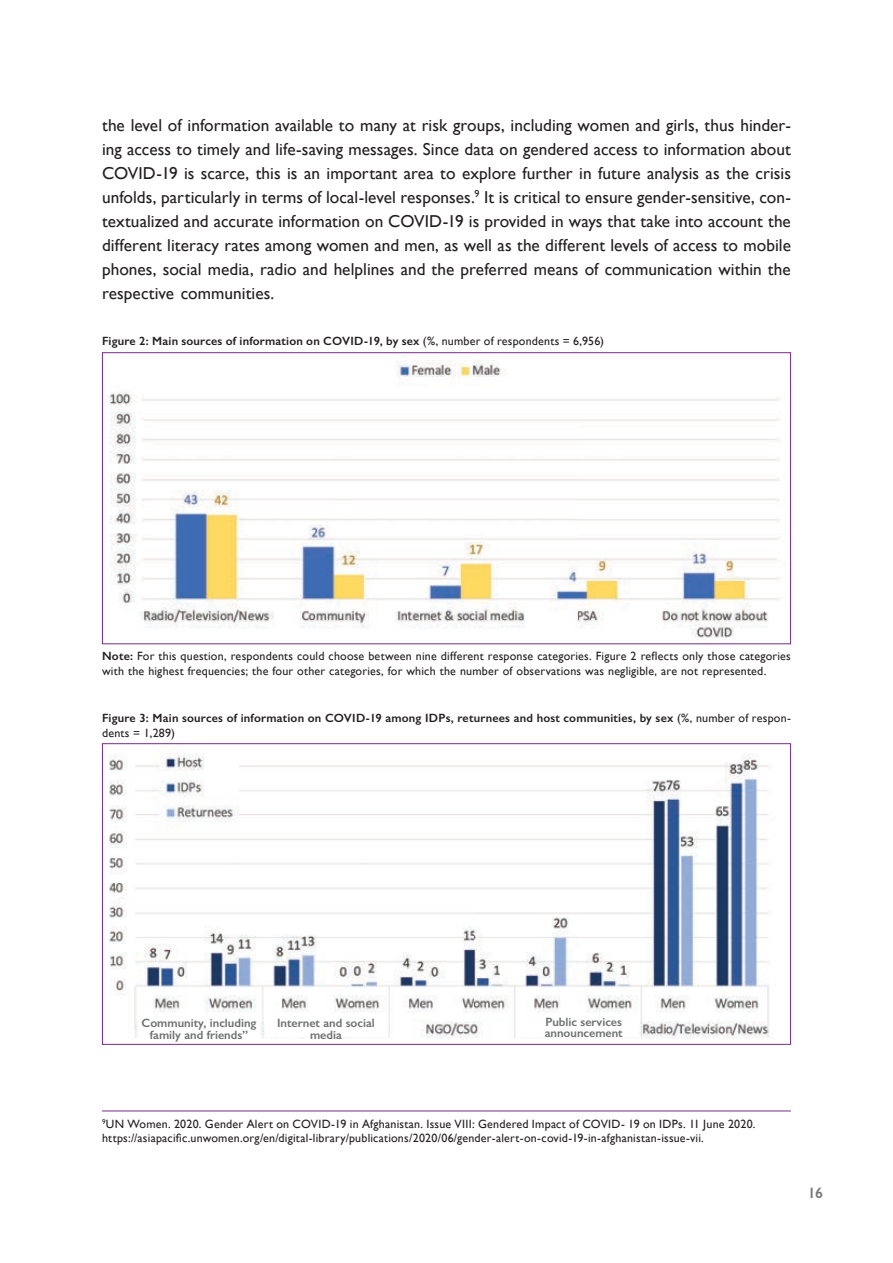
<style>
.page{position:relative;width:893px;height:1263px;background:#fff}
.page>*{position:absolute;margin:0;border:0;box-sizing:border-box;transform-origin:0 0}
.t1{font:17.25px/24px "Gill Sans";letter-spacing:.005em;color:#231f20;text-align:justify}
.t2{font:600 15px "Gill Sans";color:#777877}
.t3{font:12px/15px "Gill Sans";letter-spacing:.015em;color:#231f20}
.t4{font:600 12px/15px "Gill Sans";letter-spacing:.015em;color:#231f20}
.t5{font:600 12px/11.2px "Gill Sans";color:#6e6f6f;text-align:center}
.s1{font-weight:400}
.s2{font-weight:600}
</style>
<div class="page">
<img style="left:109px;top:360px;width:671px;height:278px">
<img style="left:109px;top:753px;width:660px;height:286px">
<div style="left:265px;top:1020px;width:122px;height:17px;background:#fff"></div>
<div style="left:517px;top:1020px;width:122px;height:17px;background:#fff"></div>
<div style="left:138px;top:1024px;width:122px;height:16px;background:#fff"></div>
<hr style="left:102px;top:1110px;width:689px;height:1px;background:#782a8c">
<p class="t1" style="left:102px;top:113px;width:690px">the level of information available to many at risk groups, including women and girls, thus hinder&shy;ing access to timely and life-saving messages. Since data on gendered access to information about COVID-19 is scarce, this is an important area to explore further in future analysis as the crisis unfolds, particularly in terms of local-level responses.<sup>9</sup> It is critical to ensure gender-sensitive, con&shy;textualized and accurate information on COVID-19 is provided in ways that take into account the different literacy rates among women and men, as well as the different levels of access to mobile phones, social media, radio and helplines and the preferred means of communication within the respective communities.</p>
<p class="t4" style="left:102px;top:333px;width:504px">Figure 2: Main sources of information on COVID-19, by sex <span class="s1">(%, number of respondents = 6,956)</span></p>
<p class="t3" style="left:102px;top:648px;width:690px"><span class="s2">Note:</span> For this question, respondents could choose between nine different response categories. Figure 2 reflects only those categories with the highest frequencies; the four other categories, for which the number of observations was negligible, are not represented.</p>
<p class="t4" style="left:102px;top:710px;width:690px">Figure 3: Main sources of information on COVID-19 among IDPs, returnees and host communities, by sex <span class="s1">(%, number of respon&shy;dents = 1,289)</span></p>
<p class="t5" style="left:142px;top:1017px;width:116px">Community, including family and friends”</p>
<p class="t5" style="left:545px;top:1016px;width:80px;text-align:left">Public services announcement</p>
<p class="t5" style="left:277px;top:1017px;width:99px">Internet and social media</p>
<p class="t3" style="left:102px;top:1116px;width:655px;line-height:14.4px"><sup>9</sup>UN Women. 2020. Gender Alert on COVID-19 in Afghanistan. Issue VIII: Gendered Impact of COVID- 19 on IDPs. 11 June 2020. https://asiapacific.unwomen.org/en/digital-library/publications/2020/06/gender-alert-on-covid-19-in-afghanistan-issue-vii.</p>
<p class="t2" style="left:808px;top:1184px;width:17px">16</p>
</div>
